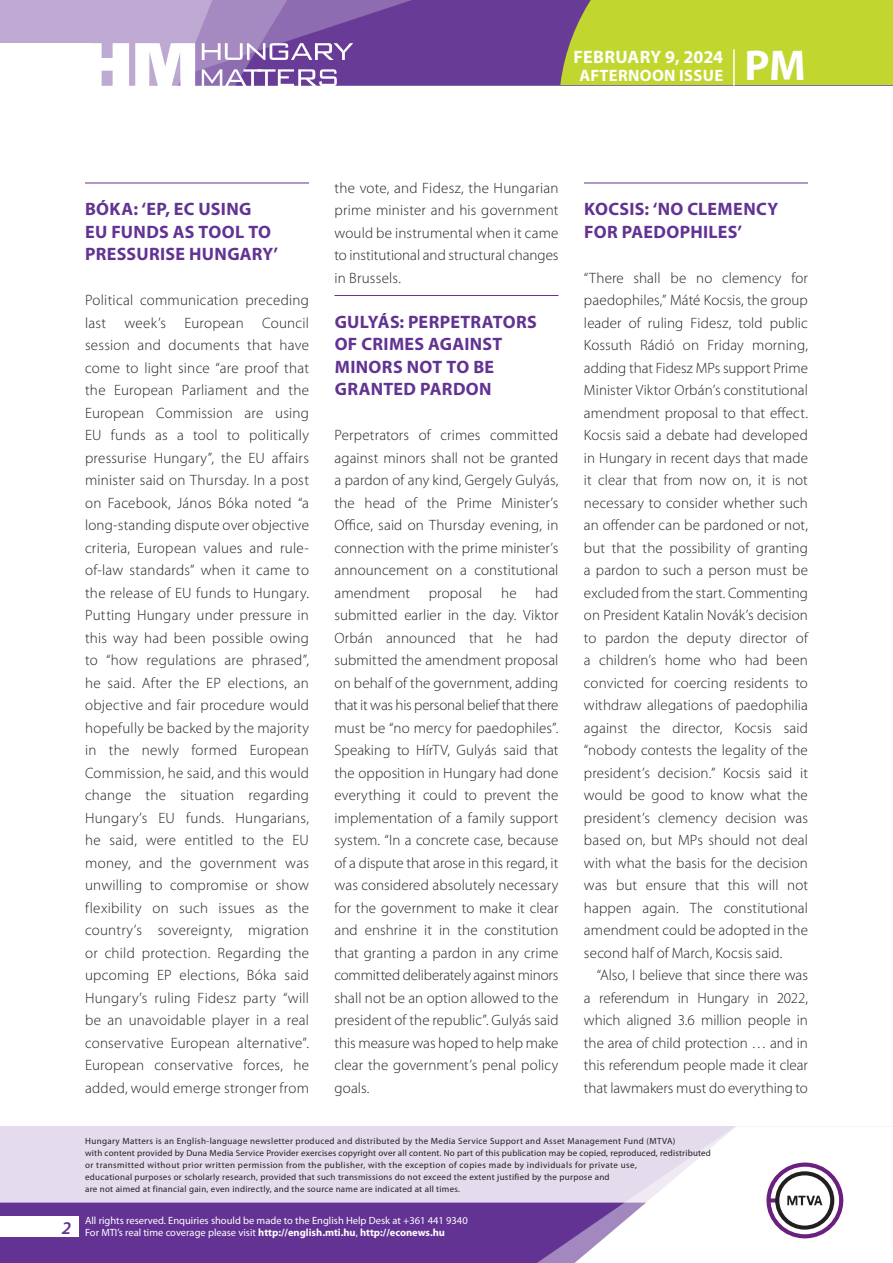
<style>
.page{position:relative;width:893px;height:1263px;background:#fff}
.page>*{position:absolute;margin:0;border:0;box-sizing:border-box;transform-origin:0 0}
.t1{font:700 43.35px "Myriad Pro";color:#fff}
._01_cimsor{font:700 18px/22.5px "Myriad Pro";letter-spacing:.02em;color:#623393}
.t2{font:700 18px "Myriad Pro";letter-spacing:.01em;color:#fff}
.t3{font:italic 600 18px "Myriad Pro";color:#623393}
.t4{font:700 16.5px "Myriad Pro";letter-spacing:.02em;color:#fff}
._03_kenyer_szöveg-1{font:300 15px/22.5px "Myriad Pro";letter-spacing:.01em;color:#231f20;text-align:justify}
._03_kenyer_szöveg-2{font:300 15px/22.5px "Myriad Pro";letter-spacing:-.005em;color:#231f20;text-align:justify}
.t5{font:10.5px/12px "Myriad Pro";color:#fff}
.t6{font:9px/12px "Myriad Pro";letter-spacing:.03em;color:#231f20}
.s1{font-weight:700}
</style>
<div class="page">
<div style="left:0;top:1126px;width:893px;height:137px;background:#e4dcec"></div>
<div style="left:0;top:1202px;width:506px;height:61px;background:#623393"></div>
<div style="left:506px;top:1202px;width:43px;height:61px;background:#623393"></div>
<svg style="left:549px;top:1126px;width:344px;height:137px;fill:#fff"></svg>
<svg style="left:766px;top:1162px;width:77px;height:76px"></svg>
<div style="left:0;top:1216px;width:79px;height:20px;background:#fff"></div>
<div style="left:0;top:0;width:893px;height:85px;background:#683b97"></div>
<div style="left:560px;top:0;width:333px;height:85px;background:#c1d72f"></div>
<hr style="left:733px;top:49px;width:2px;height:37px;background:#fff">
<svg style="left:0;top:0;width:479px;height:86px"></svg>
<hr style="left:85px;top:183px;width:224px;height:1px;background:#623393">
<hr style="left:334px;top:295px;width:224px;height:1px;background:#623393">
<hr style="left:584px;top:183px;width:224px;height:1px;background:#623393">
<p class="t2" style="left:573px;top:45px;width:151px">February 9, 2024</p>
<p class="t4" style="left:579px;top:65px;width:134px">AFTERNOON ISSUE</p>
<h1 class="t1" style="left:745px;top:37px;width:63px">PM</h1>
<p class="_01_cimsor" style="left:85px;top:197px;width:187px">BÓKA: ‘EP, EC USING<br>EU FUNDS AS TOOL TO<br>PRESSURISE HUNGARY</p>
<p class="_01_cimsor" style="left:274px;top:242px;width:6px">’</p>
<p class="_03_kenyer_szöveg-1" style="left:85px;top:289px;width:225px">Political communication preceding last week’s European Council session and documents that have come to light since “are proof that the European Parliament and the European Commission are using EU funds as a tool to politically pressurise Hungary”, the EU affairs minister said on Thursday. In a post on Facebook, János Bóka noted “a long-standing dispute over objective criteria, European values and rule&shy;of-law standards” when it came to the release of EU funds to Hungary.<br>Putting Hungary under pressure in this way had been possible owing to “how regulations are phrased”, he said. After the EP elections, an objective and fair procedure would hopefully be backed by the majority in the newly formed European Commission, he said, and this would change the situation regarding Hungary’s EU funds. Hungarians, he said, were entitled to the EU money, and the government was unwilling to compromise or show flexibility on such issues as the country’s sovereignty, migration or child protection. Regarding the upcoming EP elections, Bóka said Hungary’s ruling Fidesz party “will be an unavoidable player in a real conservative European alternative”.<br>European conservative forces, he added, would emerge stronger from</p>
<p class="_03_kenyer_szöveg-1" style="left:334px;top:176px;width:225px">the vote, and Fidesz, the Hungarian prime minister and his government would be instrumental when it came to institutional and structural changes in Brussels.</p>
<p class="_01_cimsor" style="left:335px;top:310px;width:204px">GULYÁS: PERPETRATORS<br>OF CRIMES AGAINST<br>MINORS NOT TO BE<br>GRANTED PARDON</p>
<p class="_03_kenyer_szöveg-1" style="left:334px;top:424px;width:225px">Perpetrators of crimes committed against minors shall not be granted a pardon of any kind, Gergely Gulyás, the head of the Prime Minister’s Office, said on Thursday evening, in connection with the prime minister’s announcement on a constitutional amendment proposal he had submitted earlier in the day. Viktor Orbán announced that he had submitted the amendment proposal on behalf of the government, adding that it was his personal belief that there must be “no mercy for paedophiles”.<br>Speaking to HírTV, Gulyás said that the opposition in Hungary had done everything it could to prevent the implementation of a family support system. “In a concrete case, because of a dispute that arose in this regard, it was considered absolutely necessary for the government to make it clear and enshrine it in the constitution that granting a pardon in any crime committed deliberately against minors shall not be an option allowed to the president of the republic”. Gulyás said this measure was hoped to help make clear the government’s penal policy goals.</p>
<p class="_01_cimsor" style="left:584px;top:197px;width:195px">KOCSIS: ‘NO CLEMENCY<br>FOR PAEDOPHILES’</p>
<p class="_03_kenyer_szöveg-1" style="left:584px;top:266px;width:225px">“There shall be no clemency for paedophiles,” Máté Kocsis, the group leader of ruling Fidesz, told public Kossuth Rádió on Friday morning, adding that Fidesz MPs support Prime Minister Viktor Orbán’s constitutional amendment proposal to that effect.<br>Kocsis said a debate had developed in Hungary in recent days that made it clear that from now on, it is not necessary to consider whether such an offender can be pardoned or not, but that the possibility of granting a pardon to such a person must be excluded from the start. Commenting on President Katalin Novák’s decision to pardon the deputy director of a children’s home who had been convicted for coercing residents to withdraw allegations of paedophilia against the director, Kocsis said “nobody contests the legality of the president’s decision.” Kocsis said it would be good to know what the president’s clemency decision was based on, but MPs should not deal with what the basis for the decision was but ensure that this will not happen again. The constitutional amendment could be adopted in the second half of March, Kocsis said.</p>
<p class="_03_kenyer_szöveg-2" style="left:584px;top:964px;width:225px;text-indent:13px">“Also, I believe that since there was a referendum in Hungary in 2022, which aligned 3.6 million people in the area of child protection … and in this referendum people made it clear that lawmakers must do everything to</p>
<p class="t3" style="left:62px;top:1217px;width:11px">2</p>
<p class="t6" style="left:85px;top:1134px;width:627px">Hungary Matters is an English-language newsletter produced and distributed by the Media Service Support and Asset Management Fund (MTVA)<br>with content provided by Duna Media Service Provider exercises copyright over all content. No part of this publication may be copied, reproduced, redistributed or transmitted without prior written permission from the publisher, with the exception of copies made by individuals for private use,<br>educational purposes or scholarly research, provided that such transmissions do not exceed the extent justified by the purpose and<br>are not aimed at financial gain, even indirectly, and the source name are indicated at all times.</p>
<p class="t5" style="left:85px;top:1214px;width:384px">All rights reserved. Enquiries should be made to the English Help Desk at +361 441 9340<br>For MTI’s real time coverage please visit <span class="s1">http://english.mti.hu</span>, <span class="s1">http://econews.hu</span></p>
</div>
